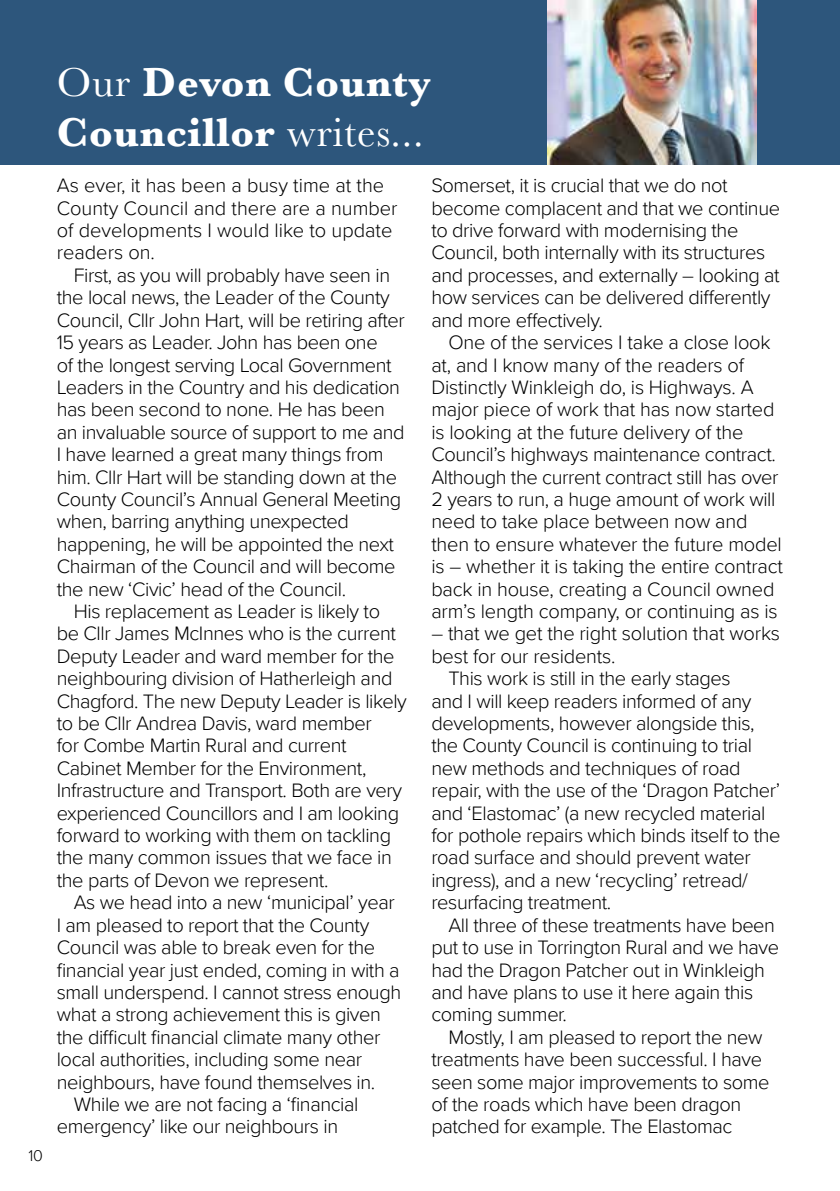
<style>
.page{position:relative;width:840px;height:1191px;background:#fff}
.page>*{position:absolute;margin:0;border:0;box-sizing:border-box;transform-origin:0 0}
.t1{font:700 42px/50.4px "Baskerville";letter-spacing:.02em;color:#fff}
.t2{font:300 20px/22.4px "Proxima Nova";letter-spacing:-.02em;color:#000}
.t3{font:300 20px/22.4px "Proxima Nova";color:#000}
.t4{font:300 16px "Proxima Nova";color:#000}
.s1{font-weight:400}
</style>
<div class="page">
<div style="left:0;top:0;width:839px;height:164px;background:#2d567c"></div>
<img style="left:547px;top:0;width:209px;height:164px">
<p class="t4" style="left:28px;top:1143px;width:16px">10</p>
<h1 class="t1" style="left:57px;top:57px;width:375px"><span class="s1">Our</span> Devon County<br>Councillor <span class="s1">writes...</span></h1>
<p class="t3" style="left:57px;top:173px;width:342px">As ever, it has been a busy time at the<br>County Council and there are a number of developments I would like to update readers on.</p>
<p class="t2" style="left:57px;top:263px;width:349px;text-indent:17px">First, as you will probably have seen in the local news, the Leader of the County Council, Cllr John Hart, will be retiring after 15 years as Leader. John has been one<br>of the longest serving Local Government Leaders in the Country and his dedication has been second to none. He has been an invaluable source of support to me and I have learned a great many things from him. Cllr Hart will be standing down at the County Council’s Annual General Meeting when, barring anything unexpected happening, he will be appointed the next Chairman of the Council and will become the new ‘Civic’ head of the Council.</p>
<p class="t2" style="left:57px;top:599px;width:351px;text-indent:17px">His replacement as Leader is likely to be Cllr James McInnes who is the current Deputy Leader and ward member for the neighbouring division of Hatherleigh and Chagford. The new Deputy Leader is likely to be Cllr Andrea Davis, ward member<br>for Combe Martin Rural and current Cabinet Member for the Environment, Infrastructure and Transport. Both are very experienced Councillors and I am looking forward to working with them on tackling the many common issues that we face in the parts of Devon we represent.</p>
<p class="t2" style="left:74px;top:890px;width:322px">As we head into a new ‘municipal’ year</p>
<p class="t2" style="left:57px;top:913px;width:314px">I am pleased to report that the County</p>
<p class="t2" style="left:57px;top:935px;width:320px">Council was able to break even for the</p>
<p class="t2" style="left:57px;top:957px;width:344px">financial year just ended, coming in with a</p>
<p class="t2" style="left:57px;top:980px;width:346px">small underspend. I cannot stress enough</p>
<p class="t2" style="left:57px;top:1002px;width:325px">what a strong achievement this is given</p>
<p class="t2" style="left:57px;top:1025px;width:325px">the difficult financial climate many other</p>
<p class="t2" style="left:57px;top:1047px;width:306px">local authorities, including some near</p>
<p class="t2" style="left:57px;top:1069px;width:320px">neighbours, have found themselves in.</p>
<p class="t2" style="left:74px;top:1092px;width:286px">While we are not facing a ‘financial</p>
<p class="t2" style="left:57px;top:1114px;width:283px">emergency’ like our neighbours in</p>
<p class="t2" style="left:431px;top:173px;width:350px">Somerset, it is crucial that we do not become complacent and that we continue to drive forward with modernising the Council, both internally with its structures and processes, and externally – looking at how services can be delivered differently and more effectively.</p>
<p class="t2" style="left:431px;top:330px;width:353px;text-indent:17px">One of the services I take a close look at, and I know many of the readers of Distinctly Winkleigh do, is Highways. A major piece of work that has now started is looking at the future delivery of the Council’s highways maintenance contract.<br>Although the current contract still has over 2 years to run, a huge amount of work will need to take place between now and then to ensure whatever the future model is – whether it is taking the entire contract back in house, creating a Council owned arm’s length company, or continuing as is</p>
<p class="t2" style="left:431px;top:621px;width:350px">– that we get the right solution that works</p>
<p class="t2" style="left:431px;top:644px;width:185px">best for our residents.</p>
<p class="t2" style="left:448px;top:666px;width:283px">This work is still in the early stages</p>
<p class="t2" style="left:431px;top:689px;width:321px">and I will keep readers informed of any</p>
<p class="t2" style="left:431px;top:711px;width:324px">developments, however alongside this,</p>
<p class="t2" style="left:431px;top:733px;width:322px">the County Council is continuing to trial</p>
<p class="t2" style="left:431px;top:756px;width:310px">new methods and techniques of road</p>
<p class="t2" style="left:431px;top:778px;width:350px">repair, with the use of the ‘Dragon Patcher’</p>
<p class="t2" style="left:431px;top:801px;width:335px">and ‘Elastomac’ (a new recycled material</p>
<p class="t2" style="left:431px;top:823px;width:350px">for pothole repairs which binds itself to the</p>
<p class="t2" style="left:431px;top:845px;width:321px">road surface and should prevent water</p>
<p class="t2" style="left:431px;top:868px;width:318px">ingress), and a new ‘recycling’ retread/</p>
<p class="t2" style="left:431px;top:890px;width:181px">resurfacing treatment.</p>
<p class="t2" style="left:448px;top:913px;width:328px">All three of these treatments have been</p>
<p class="t2" style="left:431px;top:935px;width:349px">put to use in Torrington Rural and we have</p>
<p class="t2" style="left:431px;top:957px;width:335px">had the Dragon Patcher out in Winkleigh</p>
<p class="t2" style="left:431px;top:980px;width:323px">and have plans to use it here again this</p>
<p class="t2" style="left:431px;top:1002px;width:137px">coming summer.</p>
<p class="t2" style="left:448px;top:1025px;width:315px">Mostly, I am pleased to report the new</p>
<p class="t2" style="left:431px;top:1047px;width:332px">treatments have been successful. I have</p>
<p class="t2" style="left:431px;top:1069px;width:339px">seen some major improvements to some</p>
<p class="t2" style="left:431px;top:1092px;width:311px">of the roads which have been dragon</p>
<p class="t2" style="left:431px;top:1114px;width:302px">patched for example. The Elastomac</p>
</div>
